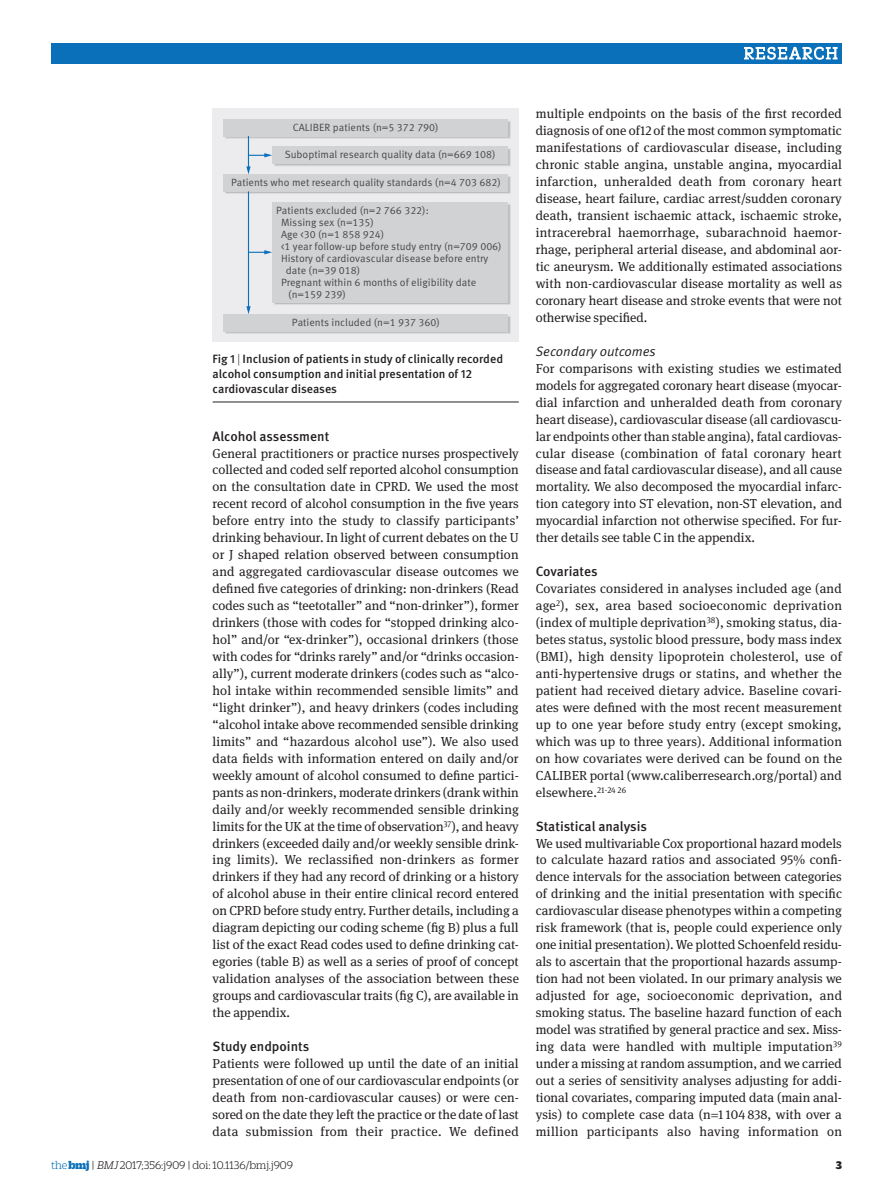
<style>
.page{position:relative;width:893px;height:1191px;background:#fff}
.page>*{position:absolute;margin:0;border:0;box-sizing:border-box;transform-origin:0 0}
.t1{font:500 13.5px "Meta Pro";letter-spacing:-.005em;color:#231f20}
.t2{font:italic 13.5px "Meta Pro Normal";color:#231f20}
.t3{font:13.05px/17px "Meta Serif Pro";color:#231f20;text-align:justify}
.t4{font:500 12px/15px "Meta Pro";color:#231f20}
.t5{font:300 12px "Duplicate Slab";color:#231f20}
.t6{font:900 12px "Duplicate Slab";color:#231f20}
.t7{font:10.5px "Meta Pro Normal";color:#464748}
.s1{font-weight:300}
.s2{color:#0970b9}
.s3{font-weight:900;color:#0970b9}
.s4{font-style:italic}
</style>
<div class="page">
<div style="left:51px;top:43px;width:791px;height:21px;background:#0970b9"></div>
<svg style="left:744px;top:46px;width:94px;height:14px"></svg>
<hr style="left:213px;top:402px;width:306px;height:1px;background:#231f20">
<div style="left:213px;top:108px;width:306px;height:234px;background:#ececee"></div>
<div style="left:225px;top:121px;width:286px;height:18px;background:#d1d2d4;border:1px solid #dcdddf"></div>
<div style="left:225px;top:176px;width:286px;height:18px;background:#d1d2d4;border:1px solid #dcdddf"></div>
<div style="left:225px;top:316px;width:286px;height:18px;background:#d1d2d4;border:1px solid #dcdddf"></div>
<div style="left:274px;top:148px;width:237px;height:18px;background:#bcbdc0;border:1px solid #dcdddf"></div>
<svg style="left:274px;top:204px;width:237px;height:101px"></svg>
<div style="left:223px;top:119px;width:285px;height:17px;background:#d1d2d4"></div>
<div style="left:223px;top:174px;width:285px;height:17px;background:#d1d2d4"></div>
<div style="left:223px;top:314px;width:285px;height:17px;background:#d1d2d4"></div>
<div style="left:272px;top:147px;width:236px;height:17px;background:#d1d2d4"></div>
<div style="left:272px;top:202px;width:236px;height:100px;background:#d1d2d4"></div>
<hr style="left:248px;top:136px;width:1px;height:32px;background:#0970b9">
<svg style="left:246px;top:166px;width:5px;height:8px"></svg>
<svg style="left:249px;top:153px;width:23px;height:4px"></svg>
<hr style="left:248px;top:191px;width:1px;height:117px;background:#0970b9">
<svg style="left:246px;top:306px;width:5px;height:8px"></svg>
<svg style="left:249px;top:250px;width:23px;height:4px"></svg>
<p class="t7" style="left:293px;top:119px;width:147px">CALIBER patients (n=5 372 790)</p>
<p class="t7" style="left:285px;top:147px;width:212px">Suboptimal research quality data (n=669 108)</p>
<p class="t7" style="left:231px;top:174px;width:271px">Patients who met research quality standards (n=4 703 682)</p>
<p class="t7" style="left:276px;top:202px;width:154px">Patients excluded (n=2 766 322):</p>
<p class="t7" style="left:281px;top:214px;width:94px">Missing sex (n=135)</p>
<p class="t7" style="left:281px;top:226px;width:105px">Age &lt;30 (n=1 858 924)</p>
<p class="t7" style="left:281px;top:238px;width:222px">&lt;1 year follow-up before study entry (n=709 006)</p>
<p class="t7" style="left:281px;top:250px;width:209px">History of cardiovascular disease before entry</p>
<p class="t7" style="left:286px;top:262px;width:76px">date (n=39 018)</p>
<p class="t7" style="left:281px;top:274px;width:197px">Pregnant within 6 months of eligibility date</p>
<p class="t7" style="left:288px;top:286px;width:59px">(n=159 239)</p>
<p class="t7" style="left:292px;top:314px;width:149px">Patients included (n=1 937 360)</p>
<p class="t4" style="left:213px;top:350px;width:292px">Fig 1 <span class="s1">|</span> I nclusion of patients in study of clinically recorded alcohol consumption and initial presentation of 12 cardiovascular diseases</p>
<p class="t1" style="left:213px;top:425px;width:118px">Alcohol assessment</p>
<p class="t3" style="left:213px;top:444px;width:308px">General practitioners or practice nurses prospectively collected and coded self reported alcohol consumption on the consultation date in CPRD. We used the most recent record of alcohol consumption in the five years before entry into the study to classify participants’ drinking behaviour. In light of current debates on the U or J shaped relation observed between consumption and aggregated cardiovascular disease outcomes we defined five categories of drinking: non-drinkers (Read codes such as “teetotaller” and “non-drinker”), former drinkers (those with codes for “stopped drinking alco&shy;hol” and/or “ex-drinker”), occasional drinkers (those with codes for “drinks rarely” and/or “drinks occasion&shy;ally”), current moderate drinkers (codes such as “alco&shy;hol intake within recommended sensible limits” and “light drinker”), and heavy drinkers (codes including “alcohol intake above recommended sensible drinking limits” and “hazardous alcohol use”). We also used data fields with information entered on daily and/or weekly amount of alcohol consumed to define partici&shy;pants as non-drinkers, moderate drinkers (drank within daily and/or weekly recommended sensible drinking limits for the UK at the time of observation<sup>37</sup>), and heavy drinkers (exceeded daily and/or weekly sensible drink&shy;ing limits). We reclassified non-drinkers as former drinkers if they had any record of drinking or a history of alcohol abuse in their entire clinical record entered on CPRD before study entry. Further details, including a diagram depicting our coding scheme (fig B) plus a full list of the exact Read codes used to define drinking cat&shy;egories (table B) as well as a series of proof of concept validation analyses of the association between these groups and cardiovascular traits (fig C), are available in the appendix.</p>
<p class="t1" style="left:213px;top:1035px;width:98px">Study endpoints</p>
<p class="t3" style="left:213px;top:1054px;width:308px">Patients were followed up until the date of an initial presentation of one of our cardiovascular endpoints (or death from non-cardiovascular causes) or were cen&shy;sored on the date they left the practice or the date of last data submission from their practice. We defined</p>
<p class="t3" style="left:536px;top:105px;width:308px">multiple endpoints on the basis of the first recorded diagnosis of one of12 of the most common symptomatic manifestations of cardiovascular disease, including chronic stable angina, unstable angina, myocardial infarction, unheralded death from coronary heart disease, heart failure, cardiac arrest/sudden coronary death, transient ischaemic attack, ischaemic stroke, intracerebral haemorrhage, subarachnoid haemor&shy;rhage, peripheral arterial disease, and abdominal aor&shy;tic aneurysm. We additionally estimated associations with non-cardiovascular disease mortality as well as coronary heart disease and stroke events that were not otherwise specified.</p>
<p class="t2" style="left:536px;top:341px;width:122px">Secondary outcomes</p>
<p class="t3" style="left:536px;top:359px;width:308px">For comparisons with existing studies we estimated models for aggregated coronary heart disease (myocar&shy;dial infarction and unheralded death from coronary heart disease), cardiovascular disease (all cardiovascu&shy;lar endpoints other than stable angina), fatal cardiovas&shy;cular disease (combination of fatal coronary heart disease and fatal cardiovascular disease), and all cause mortality. We also decomposed the myocardial infarc&shy;tion category into ST elevation, non-ST elevation, and myocardial infarction not otherwise specified. For fur&shy;ther details see table C in the appendix.</p>
<p class="t1" style="left:536px;top:561px;width:63px">Covariates</p>
<p class="t3" style="left:536px;top:579px;width:308px">Covariates considered in analyses included age (and age<sup>2</sup>), sex, area based socioeconomic deprivation (index of multiple deprivation<sup>38</sup>), smoking status, dia&shy;betes status, systolic blood pressure, body mass index (BMI), high density lipoprotein cholesterol, use of anti-hypertensive drugs or statins, and whether the patient had received dietary advice. Baseline covari&shy;ates were defined with the most recent measurement up to one year before study entry (except smoking, which was up to three years). Additional information on how covariates were derived can be found on the CALIBER portal (www.caliberresearch.org/portal) and elsewhere.<sup>21-24</sup> <sup>26</sup></p>
<p class="t1" style="left:536px;top:815px;width:113px">Statistical analysis</p>
<p class="t3" style="left:536px;top:834px;width:308px">We used multivariable Cox proportional hazard models to calculate hazard ratios and associated 95% confi&shy;dence intervals for the association between categories of drinking and the initial presentation with specific cardiovascular disease phenotypes within a competing risk framework (that is, people could experience only one initial presentation). We plotted Schoenfeld residu&shy;als to ascertain that the proportional hazards assump&shy;tion had not been violated. In our primary analysis we adjusted for age, socioeconomic deprivation, and smoking status. The baseline hazard function of each model was stratified by general practice and sex. Miss&shy;ing data were handled with multiple imputation<sup>39 </sup>under a missing at random assumption, and we carried out a series of sensitivity analyses adjusting for addi&shy;tional covariates, comparing imputed data (main anal&shy;ysis) to complete case data (n 1 104 838, with over a million participants also having information on</p>
<p class="t5" style="left:51px;top:1158px;width:243px"><span class="s2">the</span> <span class="s3">bmj</span> | <span class="s4">BMJ</span>2017;356:j909 | doi: 10.1136/bmj.j909</p>
<p class="t6" style="left:836px;top:1157px;width:8px">3</p>
</div>
